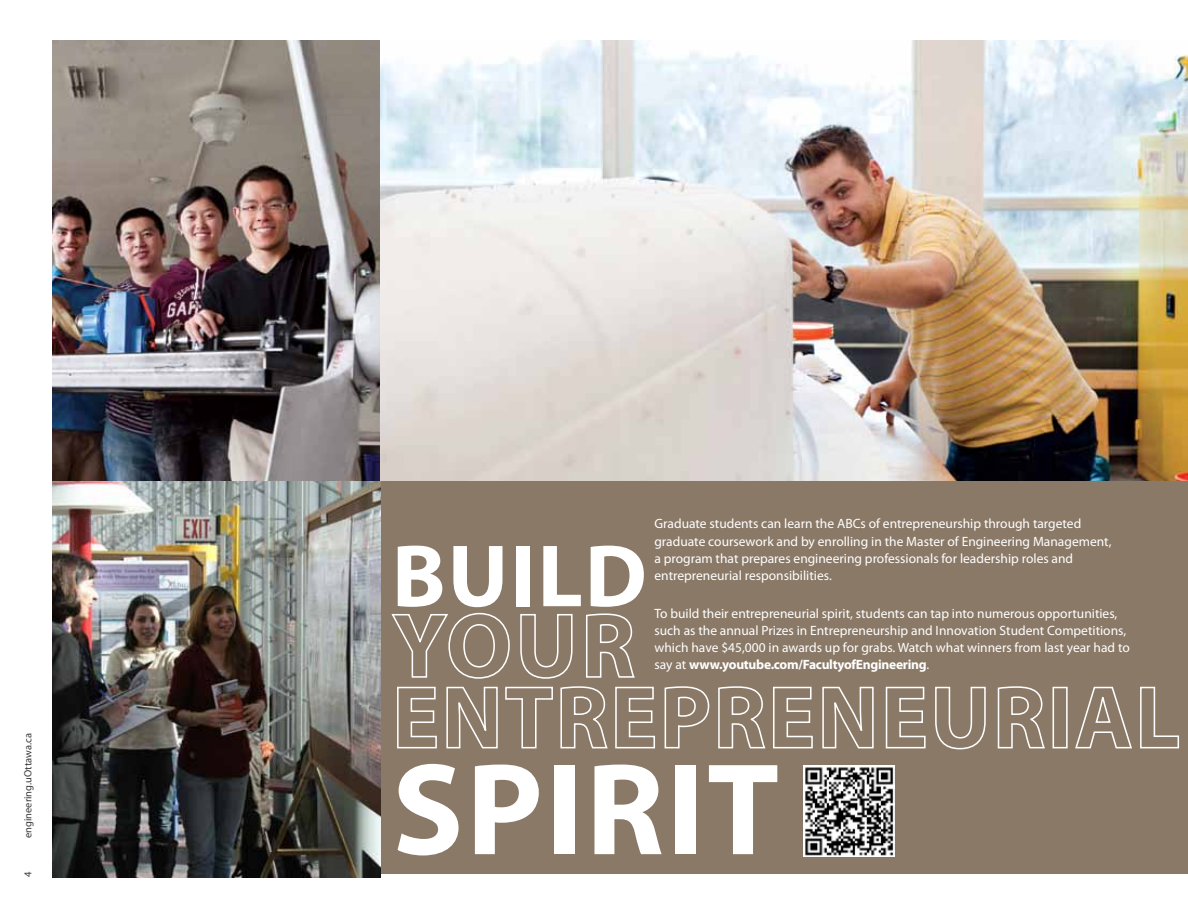
<style>
.page{position:relative;width:1188px;height:918px;background:#fff}
.page>*{position:absolute;margin:0;border:0;box-sizing:border-box;transform-origin:0 0}
.t1{font:700 132px "Myriad Pro";color:#fff}
.t2{font:700 89.25px "Myriad Pro";color:#fff}
.t3{font:13.5px/17.2px "Myriad Pro";color:#fff}
.t4{font:10.5px "Myriad Pro";color:#393939}
.s1{font-weight:700}
</style>
<div class="page">
<div style="left:54px;top:478px;width:1134px;height:396px;background:#8a7967"></div>
<img style="left:53px;top:40px;width:327px;height:837px">
<img style="left:380px;top:40px;width:808px;height:441px">
<svg style="left:391px;top:612px;width:119px;height:67px"></svg>
<svg style="left:520px;top:614px;width:53px;height:65px"></svg>
<svg style="left:586px;top:613px;width:49px;height:65px"></svg>
<svg style="left:397px;top:686px;width:40px;height:63px"></svg>
<svg style="left:446px;top:686px;width:107px;height:63px"></svg>
<svg style="left:560px;top:686px;width:95px;height:63px"></svg>
<svg style="left:664px;top:686px;width:46px;height:63px"></svg>
<svg style="left:718px;top:686px;width:95px;height:63px"></svg>
<svg style="left:822px;top:686px;width:52px;height:63px"></svg>
<svg style="left:885px;top:686px;width:41px;height:63px"></svg>
<svg style="left:935px;top:686px;width:51px;height:64px"></svg>
<svg style="left:997px;top:686px;width:48px;height:63px"></svg>
<div style="left:1053px;top:687px;width:15px;height:61px;border:2px solid #fff"></div>
<svg style="left:1075px;top:686px;width:57px;height:63px"></svg>
<svg style="left:1140px;top:686px;width:40px;height:63px"></svg>
<img style="left:803px;top:766px;width:91px;height:91px">
<p class="t4" style="left:22px;top:838px;width:107px;rotate:-90deg">engineering.uOttawa.ca</p>
<p class="t4" style="left:22px;top:877px;width:7px;rotate:-90deg">4</p>
<h2 class="t2" style="left:392px;top:518px;width:257px">Build</h2>
<p class="t3" style="left:654px;top:515px;width:458px">Graduate students can learn the ABCs of entrepreneurship through targeted graduate coursework and by enrolling in the Master of Engineering Management, a program that prepares engineering professionals for leadership roles and entrepreneurial responsibilities.</p>
<p class="t3" style="left:654px;top:604px;width:477px">To build their entrepreneurial spirit, students can tap into numerous opportunities, such as the annual Prizes in Entrepreneurship and Innovation Student Competitions, which have $45,000 in awards up for grabs. Watch what winners from last year had to say at <span class="s1">www.youtube.com/FacultyofEngineering</span>.</p>
<h1 class="t1" style="left:392px;top:724px;width:65px">SPIRIT</h1>
</div>
